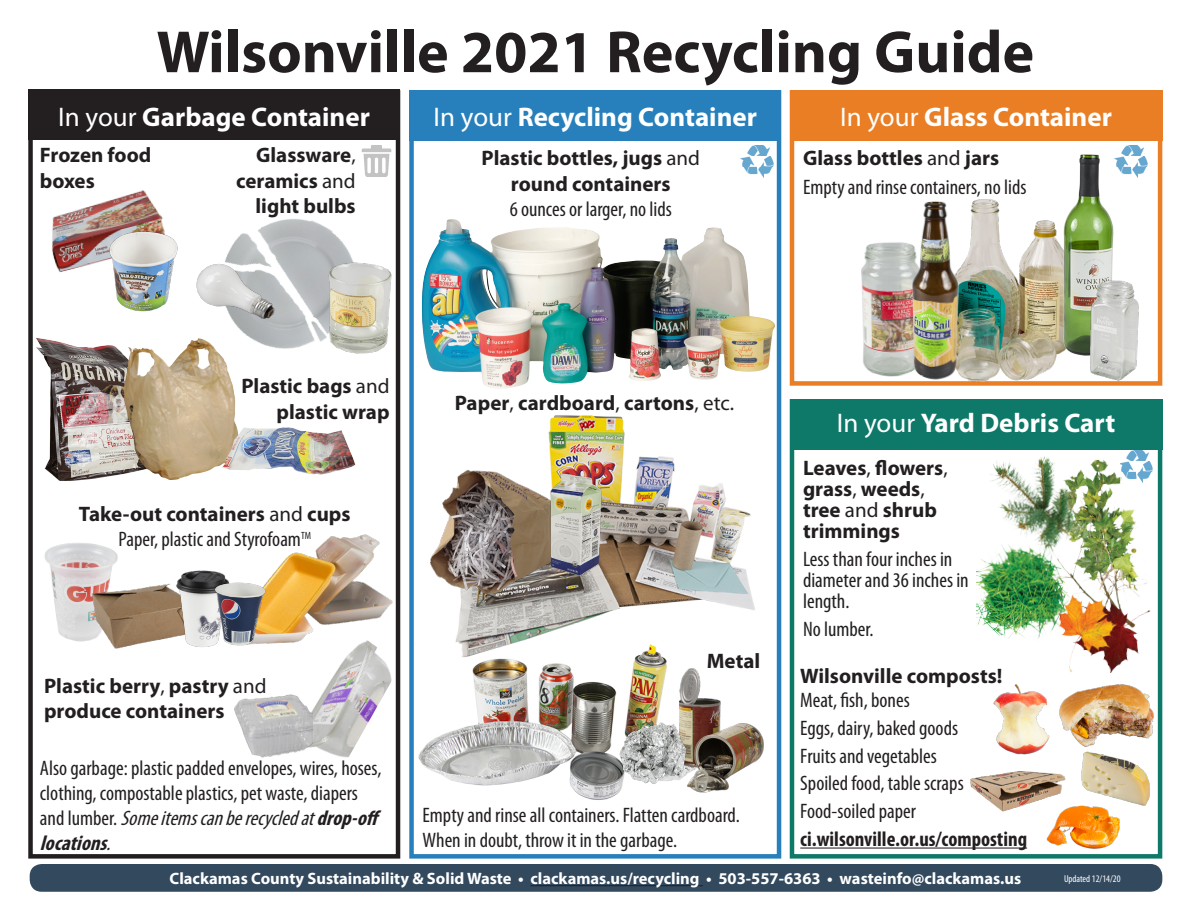
<style>
.page{position:relative;width:1188px;height:918px;background:#fff}
.page>*{position:absolute;margin:0;border:0;box-sizing:border-box;transform-origin:0 0}
.t1{font:700 60px "Myriad Pro";color:#231f20}
.t2{font:700 27px "Myriad Pro";color:#fff}
.Body_text{font:condensed 21px/25.2px "Myriad Pro";color:#231f20}
.Body_text-2{font:700 21px/25.2px "Myriad Pro";color:#231f20}
.Body_text-3{font:700 condensed 21px "Myriad Pro";color:#231f20}
.address_phone{font:700 16.5px "Myriad Pro";color:#fff}
.t3{font:condensed 10.05px "Myriad Pro";color:#fff}
.s1{font-weight:400}
.s2{font-style:italic}
.s3{font-weight:700;font-style:italic}
</style>
<div class="page">
<div style="left:409px;top:90px;width:372px;height:769px;border:4px solid #2780bb"></div>
<div style="left:409px;top:90px;width:372px;height:51px;background:#2780bb"></div>
<img style="left:422px;top:219px;width:353px;height:170px">
<img style="left:455px;top:415px;width:300px;height:226px">
<img style="left:430px;top:469px;width:134px;height:127px">
<img style="left:525px;top:471px;width:102px;height:107px">
<img style="left:418px;top:641px;width:249px;height:159px">
<img style="left:679px;top:668px;width:85px;height:125px">
<img style="left:614px;top:712px;width:78px;height:79px">
<img style="left:740px;top:145px;width:33px;height:32px">
<div style="left:28px;top:89px;width:372px;height:51px;background:#231f20"></div>
<div style="left:28px;top:90px;width:372px;height:769px;border:4px solid #231f20"></div>
<img style="left:36px;top:338px;width:87px;height:143px">
<img style="left:123px;top:340px;width:113px;height:140px">
<img style="left:221px;top:418px;width:135px;height:62px">
<img style="left:361px;top:145px;width:31px;height:31px">
<img style="left:51px;top:190px;width:113px;height:82px">
<img style="left:99px;top:222px;width:79px;height:90px">
<img style="left:193px;top:219px;width:158px;height:160px">
<img style="left:194px;top:253px;width:81px;height:80px">
<img style="left:325px;top:256px;width:74px;height:105px">
<img style="left:267px;top:535px;width:126px;height:109px">
<img style="left:44px;top:543px;width:74px;height:99px">
<img style="left:90px;top:574px;width:79px;height:75px">
<img style="left:169px;top:570px;width:60px;height:77px">
<img style="left:211px;top:581px;width:56px;height:66px">
<img style="left:284px;top:625px;width:117px;height:146px">
<img style="left:234px;top:679px;width:79px;height:91px">
<div style="left:790px;top:90px;width:372px;height:296px;border:4px solid #e97e24"></div>
<div style="left:790px;top:90px;width:372px;height:51px;background:#e97e24"></div>
<img style="left:981px;top:199px;width:94px;height:183px">
<img style="left:858px;top:242px;width:38px;height:143px">
<img style="left:1055px;top:154px;width:59px;height:209px">
<img style="left:896px;top:199px;width:85px;height:187px">
<img style="left:1087px;top:274px;width:62px;height:112px">
<img style="left:1114px;top:145px;width:33px;height:32px">
<div style="left:790px;top:399px;width:372px;height:460px;border:4px solid #0e7969"></div>
<div style="left:790px;top:399px;width:372px;height:51px;background:#0e7969"></div>
<img style="left:976px;top:554px;width:53px;height:84px">
<img style="left:1029px;top:452px;width:132px;height:228px">
<img style="left:990px;top:456px;width:84px;height:98px">
<img style="left:1120px;top:451px;width:33px;height:32px">
<hr style="left:800px;top:848px;width:227px;height:1px;background:#231f20">
<img style="left:1057px;top:667px;width:99px;height:77px">
<img style="left:993px;top:680px;width:74px;height:75px">
<img style="left:1045px;top:805px;width:81px;height:53px">
<img style="left:970px;top:771px;width:97px;height:43px">
<img style="left:1080px;top:737px;width:71px;height:72px">
<div style="left:30px;top:864px;width:1132px;height:28px;background:#33495e;border-radius:12px"></div>
<hr style="left:531px;top:885px;width:172px;height:1px;background:#231f20">
<p class="t1" style="left:157px;top:13px;width:879px">Wilsonville 2021 Recycling Guide</p>
<p class="t2" style="left:58px;top:99px;width:313px"><span class="s1">In your</span> Garbage Container</p>
<p class="Body_text-2" style="left:40px;top:142px;width:113px">Frozen food boxes</p>
<p class="Body_text-2" style="left:236px;top:142px;width:121px;text-align:right">Glassware<span class="s1">, </span>ceramics <span class="s1">and </span>light bulbs</p>
<p class="t2" style="left:434px;top:99px;width:325px"><span class="s1">In your</span> Recycling Container</p>
<p class="Body_text-2" style="left:481px;top:145px;width:220px;text-align:center">Plastic bottles, jugs <span class="s1">and </span>round containers</p>
<p class="Body_text" style="left:510px;top:196px;width:164px">6 ounces or larger, no lids</p>
<p class="t2" style="left:840px;top:99px;width:273px"><span class="s1">In your</span> Glass Container</p>
<p class="Body_text-2" style="left:803px;top:145px;width:198px">Glass bottles <span class="s1">and</span> jars</p>
<p class="Body_text" style="left:803px;top:174px;width:225px">Empty and rinse containers, no lids</p>
<p class="Body_text-2" style="left:241px;top:373px;width:150px">Plastic bags <span class="s1">and</span></p>
<p class="Body_text-2" style="left:277px;top:398px;width:115px">plastic wrap</p>
<p class="Body_text-2" style="left:79px;top:501px;width:273px">Take-out containers <span class="s1">and</span> cups</p>
<p class="Body_text" style="left:119px;top:527px;width:194px">Paper, plastic and Styrofoam<sup>TM</sup></p>
<p class="Body_text-2" style="left:455px;top:389px;width:281px">Paper<span class="s1">,</span> cardboard<span class="s1">,</span> cartons<span class="s1">, etc.</span></p>
<p class="Body_text-2" style="left:44px;top:672px;width:224px">Plastic berry<span class="s1">,</span> pastry <span class="s1">and </span>produce containers</p>
<p class="Body_text" style="left:40px;top:755px;width:345px">Also garbage: plastic padded envelopes, wires, hoses, clothing, compostable plastics, pet waste, diapers<br>a n d l u m b e r . <span class="s2">Someitemscanberecycledat</span><span class="s3">drop-off locations</span><span class="s2">.</span></p>
<p class="Body_text-2" style="left:707px;top:648px;width:55px">Metal</p>
<p class="Body_text" style="left:423px;top:802px;width:319px">Empty and rinse all containers. Flatten cardboard.<br>When in doubt, throw it in the garbage.</p>
<p class="t2" style="left:837px;top:405px;width:280px"><span class="s1">In your</span> Yard Debris Cart</p>
<p class="Body_text-2" style="left:803px;top:457px;width:146px;line-height:21px">Leaves<span class="s1">,</span> flowers<span class="s1">, </span>grass<span class="s1">,</span> weeds<span class="s1">, </span>tree <span class="s1">and</span> shrub trimmings</p>
<p class="Body_text" style="left:803px;top:548px;width:167px;line-height:21px">Less than four inches in diameter and 36 inches in length.</p>
<p class="Body_text" style="left:803px;top:616px;width:72px">No lumber.</p>
<p class="Body_text-2" style="left:800px;top:662px;width:204px">Wilsonville composts!</p>
<p class="Body_text" style="left:800px;top:687px;width:111px">Meat, fish, bones</p>
<p class="Body_text" style="left:800px;top:715px;width:159px">Eggs, dairy, baked goods</p>
<p class="Body_text" style="left:800px;top:743px;width:138px">Fruits and vegetables</p>
<p class="Body_text" style="left:800px;top:771px;width:165px">Spoiled food, table scraps</p>
<p class="Body_text" style="left:800px;top:798px;width:117px">Food-soiled paper</p>
<p class="Body_text-3" style="left:800px;top:826px;width:228px">ci.wilsonville.or.us/composting</p>
<p class="address_phone" style="left:170px;top:868px;width:853px">Clackamas County Sustainability &amp; Solid Waste • clackamas.us/recycling • 503-557-6363 • wasteinfo@clackamas.us</p>
<p class="t3" style="left:1064px;top:872px;width:58px">Updated 12/14/20</p>
</div>
